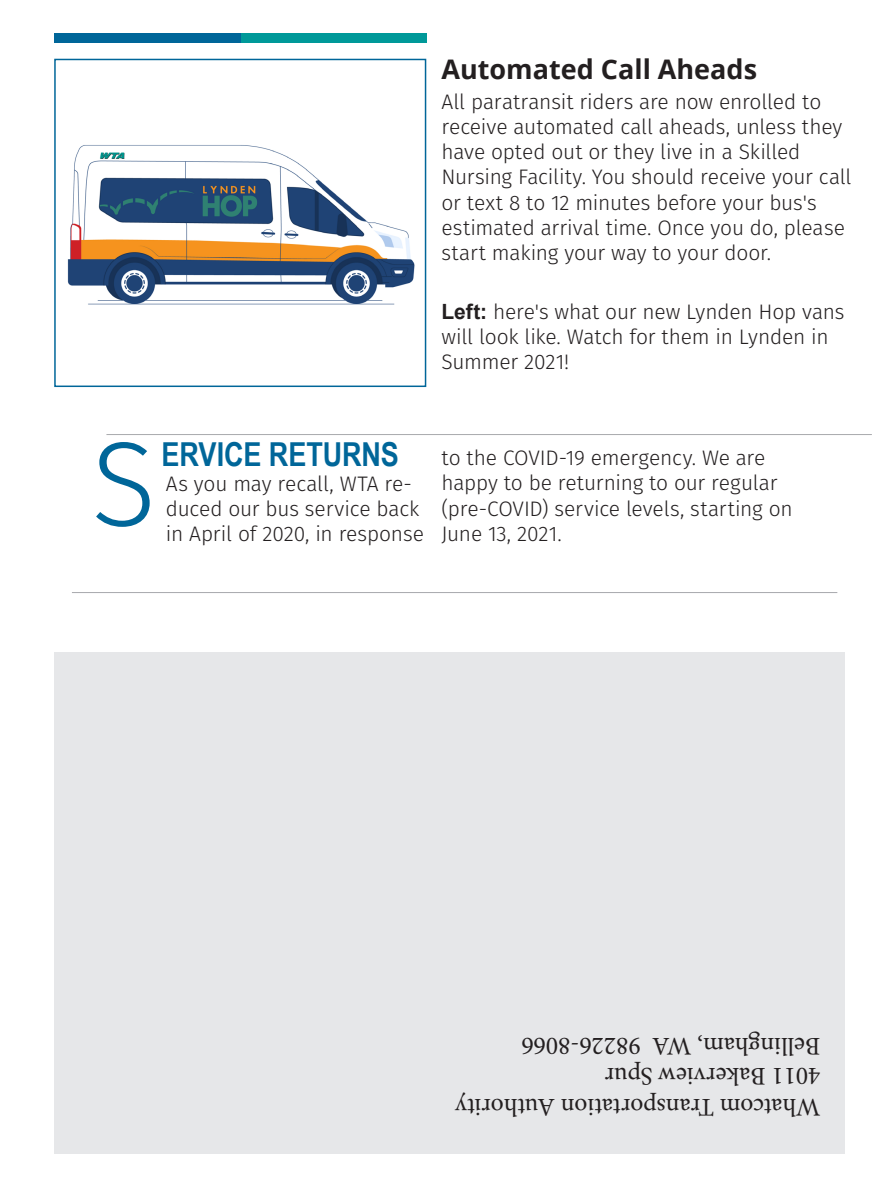
<style>
.page{position:relative;width:893px;height:1188px;background:#fff}
.page>*{position:absolute;margin:0;border:0;box-sizing:border-box;transform-origin:0 0}
.t1{font:300 120px "Fira Sans";color:#069}
.t2{font:700 33px "Arial Narrow";letter-spacing:-.005em;color:#069}
.t3{font:700 27px "Open Sans";color:#231f20}
.t4{font:25.5px "Minion Pro";color:#231f20}
.t5{font:300 21px/25.2px "Fira Sans";letter-spacing:-.01em;color:#231f20}
.s1{font-family:"Arial";font-weight:700}
</style>
<div class="page">
<hr style="left:106px;top:434px;width:766px;height:1px;background:#a8a9ad">
<hr style="left:72px;top:592px;width:765px;height:1px;background:#a8a9ad">
<div style="left:54px;top:652px;width:791px;height:502px;background:#e6e7e9"></div>
<div style="left:240px;top:33px;width:186px;height:10px;background:#099"></div>
<div style="left:54px;top:33px;width:186px;height:10px;background:#069"></div>
<img style="left:67px;top:145px;width:348px;height:160px">
<div style="left:54px;top:59px;width:372px;height:328px;border:2px solid #069"></div>
<p class="t3" style="left:441px;top:51px;width:317px">Automated Call Aheads</p>
<p class="t5" style="left:441px;top:89px;width:412px">All paratransit riders are now enrolled to receive automated call aheads, unless they have opted out or they live in a Skilled Nursing Facility. You should receive your call or text 8 to 12 minutes before your bus's estimated arrival time. Once you do, please start making your way to your door.</p>
<p class="t5" style="left:441px;top:299px;width:405px"><span class="s1">Left:</span> here's what our new Lynden Hop vans will look like. Watch for them in Lynden in<br>Summer 2021!</p>
<p class="t1" style="left:91px;top:398px;width:66px">S</p>
<p class="t2" style="left:162px;top:429px;width:239px">ERVICE RETURNS</p>
<p class="t5" style="left:166px;top:471px;width:255px">As you may recall, WTA re&shy;duced our bus service back</p>
<p class="t5" style="left:166px;top:521px;width:260px">in April of 2020, in response</p>
<p class="t5" style="left:441px;top:445px;width:353px">to the COVID-19 emergency. We are happy to be returning to our regular (pre-COVID) service levels, starting on<br>June 13, 2021.</p>
<p class="t4" style="left:820px;top:1063px;width:301px;rotate:-180deg">Bellingham, WA 98226-8066</p>
<p class="t4" style="left:820px;top:1094px;width:217px;rotate:-180deg">4011 Bakerview Spur</p>
<p class="t4" style="left:820px;top:1124px;width:366px;rotate:-180deg">Whatcom Transportation Authority</p>
</div>
